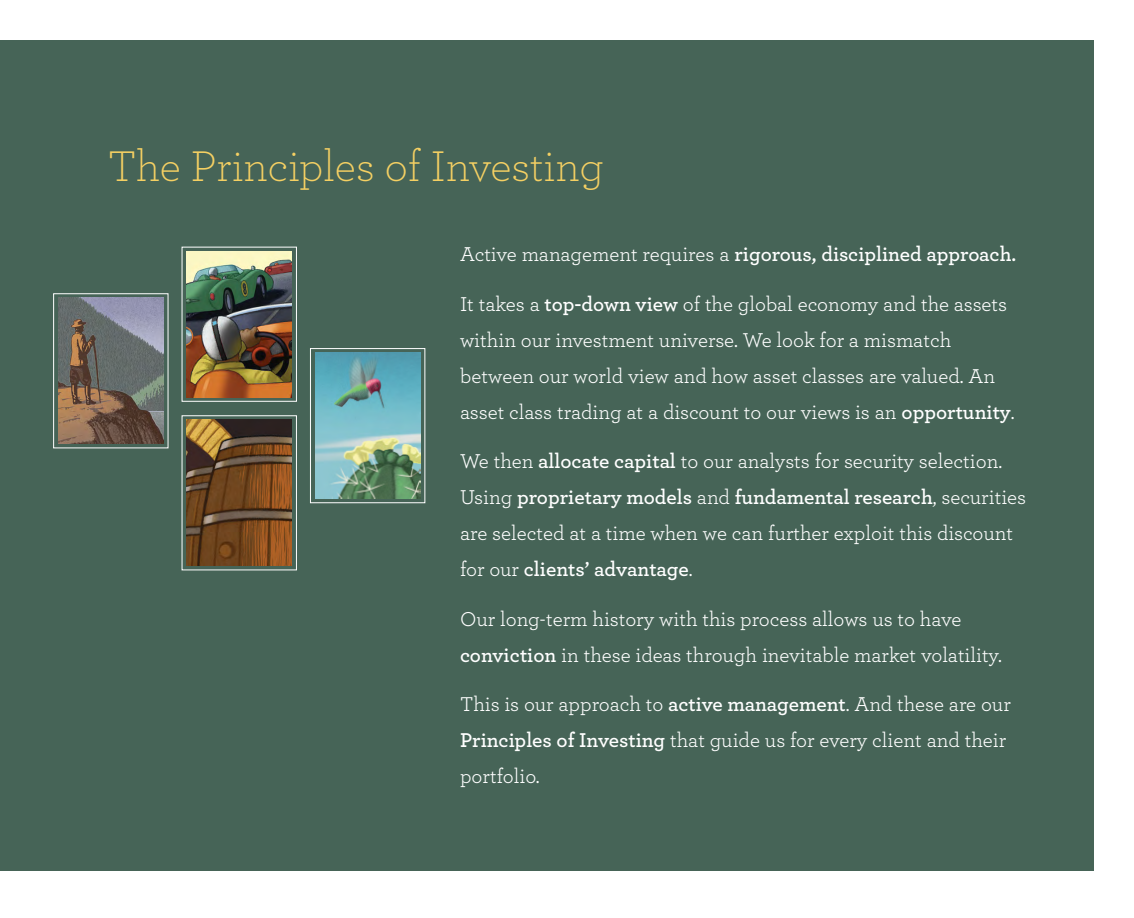
<style>
.page{position:relative;width:1134px;height:918px;background:#fff}
.page>*{position:absolute;margin:0;border:0;box-sizing:border-box;transform-origin:0 0}
.t1{font:300 45px "Archer";color:#f5d063}
.t2{font:21px/36px "Archer";color:#fff}
.t3{font:600 21px "Archer";color:#fff}
.s1{font-weight:400}
.s2{font-weight:600}
</style>
<div class="page">
<div style="left:0;top:40px;width:1094px;height:831px;background:#466457"></div>
<img style="left:58px;top:298px;width:105px;height:146px">
<div style="left:53px;top:293px;width:115px;height:155px;border:1px solid #fff"></div>
<img style="left:187px;top:251px;width:105px;height:146px">
<div style="left:182px;top:247px;width:115px;height:155px;border:1px solid #fff"></div>
<img style="left:315px;top:353px;width:105px;height:146px">
<div style="left:310px;top:348px;width:115px;height:155px;border:1px solid #fff"></div>
<img style="left:187px;top:420px;width:105px;height:146px">
<div style="left:182px;top:415px;width:115px;height:155px;border:1px solid #fff"></div>
<h1 class="t1" style="left:108px;top:148px;width:497px">The Principles of Investing</h1>
<p class="t3" style="left:460px;top:246px;width:558px"><span class="s1">Active management requires a</span> rigorous, disciplined approach.</p>
<p class="t2" style="left:460px;top:287px;width:556px">It takes a <span class="s2">top-down view</span> of the global economy and the assets within our investment universe. We look for a mismatch between our world view and how asset classes are valued. An asset class trading at a discount to our views is an <span class="s2">opportunity</span>.</p>
<p class="t2" style="left:460px;top:445px;width:568px">We then <span class="s2">allocate capital</span> to our analysts for security selection.<br>Using <span class="s2">proprietary models</span> and <span class="s2">fundamental research</span>, securities are selected at a time when we can further exploit this discount for our <span class="s2">clients’ advantage</span>.</p>
<p class="t2" style="left:460px;top:602px;width:543px">Our long-term history with this process allows us to have <span class="s2">conviction</span> in these ideas through inevitable market volatility.</p>
<p class="t2" style="left:460px;top:688px;width:552px">This is our approach to <span class="s2">active management</span>. And these are our<br><span class="s2">Principles of Investing</span> that guide us for every client and their portfolio.</p>
</div>
